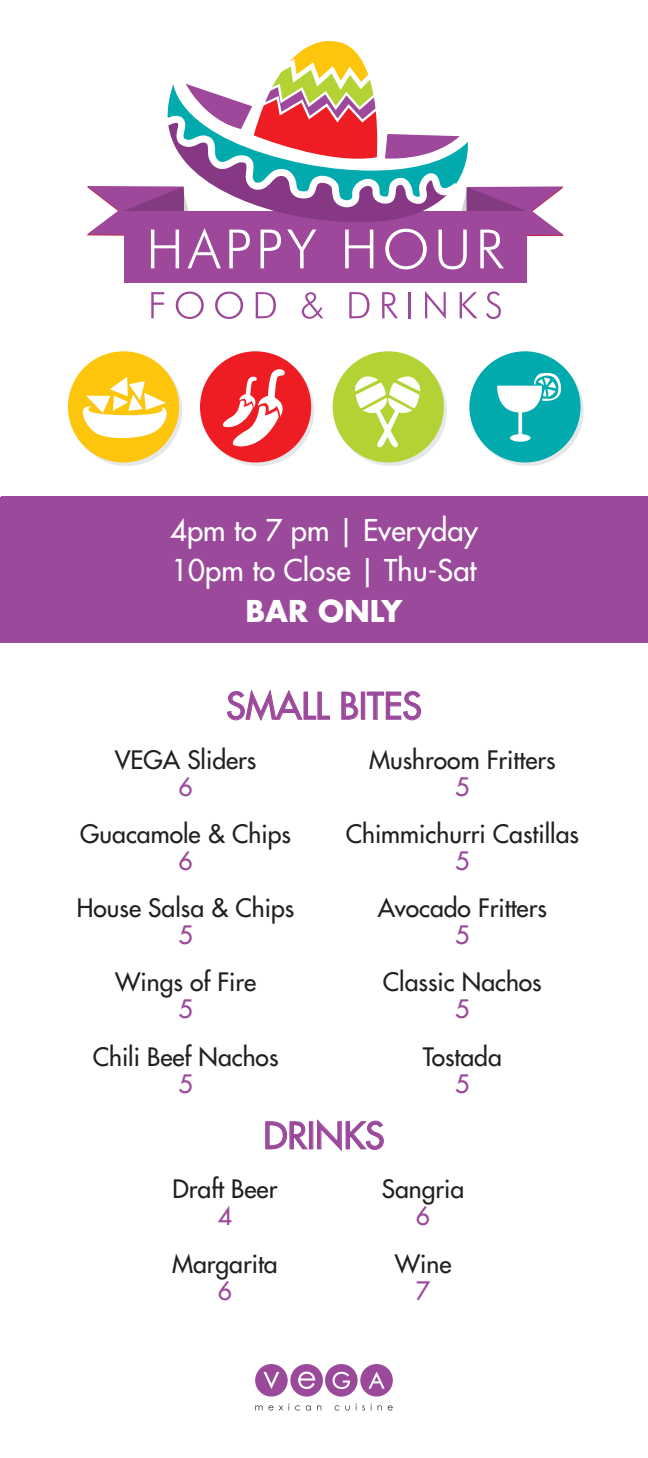
<style>
.page{position:relative;width:648px;height:1458px;background:#fff}
.page>*{position:absolute;margin:0;border:0;box-sizing:border-box;transform-origin:0 0}
.t1{font:36px "Futura";color:#9b499b}
.t2{font:29.25px "Futura";color:#fff}
.t3{font:700 29.25px "Futura";color:#fff}
.t4{font:24.75px "Futura";color:#231f20}
.t5{font:24.75px "Futura";color:#9b499b}
</style>
<div class="page">
<svg style="left:1px;top:269px;width:647px;height:228px"></svg>
<div style="left:124px;top:211px;width:402px;height:71px;background:#9d489b"></div>
<svg style="left:87px;top:41px;width:477px;height:228px"></svg>
<svg style="left:151px;top:292px;width:13px;height:26px"></svg>
<svg style="left:176px;top:292px;width:28px;height:27px"></svg>
<svg style="left:215px;top:292px;width:28px;height:27px"></svg>
<svg style="left:256px;top:292px;width:20px;height:26px"></svg>
<svg style="left:302px;top:292px;width:21px;height:27px"></svg>
<svg style="left:349px;top:292px;width:21px;height:26px"></svg>
<svg style="left:382px;top:292px;width:16px;height:26px"></svg>
<hr style="left:409px;top:292px;width:2px;height:26px;background:#9d489b">
<svg style="left:425px;top:291px;width:21px;height:28px"></svg>
<svg style="left:460px;top:292px;width:18px;height:26px"></svg>
<svg style="left:486px;top:292px;width:15px;height:27px"></svg>
<div style="left:472px;top:355px;width:112px;height:111px;background:#e6e7e9;border-radius:50%"></div>
<div style="left:469px;top:351px;width:112px;height:112px;background:#00aaad;border-radius:50%"></div>
<svg style="left:497px;top:372px;width:65px;height:70px"></svg>
<div style="left:336px;top:355px;width:111px;height:111px;background:#e6e7e9;border-radius:50%"></div>
<div style="left:333px;top:351px;width:111px;height:112px;background:#b3d234;border-radius:50%"></div>
<svg style="left:354px;top:376px;width:67px;height:72px"></svg>
<div style="left:203px;top:355px;width:111px;height:111px;background:#e6e7e9;border-radius:50%"></div>
<div style="left:200px;top:351px;width:111px;height:112px;background:#ee1d23;border-radius:50%"></div>
<svg style="left:222px;top:369px;width:67px;height:83px"></svg>
<div style="left:71px;top:355px;width:111px;height:111px;background:#e6e7e9;border-radius:50%"></div>
<div style="left:68px;top:351px;width:111px;height:112px;background:#fec50d;border-radius:50%"></div>
<svg style="left:74px;top:377px;width:93px;height:63px"></svg>
<div style="left:0;top:497px;width:648px;height:146px;background:#9b499b"></div>
<svg style="left:227px;top:689px;width:103px;height:32px"></svg>
<svg style="left:341px;top:691px;width:17px;height:29px"></svg>
<div style="left:361px;top:692px;width:4px;height:28px;border:1px solid #9b499b"></div>
<svg style="left:367px;top:691px;width:54px;height:30px"></svg>
<svg style="left:265px;top:1121px;width:43px;height:29px"></svg>
<div style="left:309px;top:1121px;width:4px;height:28px;border:1px solid #9b499b"></div>
<svg style="left:317px;top:1119px;width:67px;height:32px"></svg>
<div style="left:255px;top:1364px;width:33px;height:33px;background:#9b499b;border-radius:50%"></div>
<div style="left:290px;top:1364px;width:33px;height:33px;background:#9b499b;border-radius:50%"></div>
<div style="left:325px;top:1364px;width:33px;height:33px;background:#9b499b;border-radius:50%"></div>
<div style="left:360px;top:1364px;width:33px;height:33px;background:#9b499b;border-radius:50%"></div>
<svg style="left:264px;top:1372px;width:15px;height:17px"></svg>
<svg style="left:298px;top:1372px;width:17px;height:17px"></svg>
<svg style="left:333px;top:1372px;width:17px;height:17px"></svg>
<svg style="left:368px;top:1372px;width:17px;height:17px"></svg>
<svg style="left:255px;top:1405px;width:18px;height:6px"></svg>
<svg style="left:279px;top:1404px;width:10px;height:6px"></svg>
<svg style="left:295px;top:1405px;width:5px;height:6px"></svg>
<svg style="left:306px;top:1405px;width:5px;height:6px"></svg>
<svg style="left:317px;top:1405px;width:4px;height:5px"></svg>
<svg style="left:335px;top:1405px;width:4px;height:6px"></svg>
<svg style="left:345px;top:1406px;width:5px;height:5px"></svg>
<svg style="left:356px;top:1404px;width:9px;height:7px"></svg>
<svg style="left:378px;top:1405px;width:4px;height:5px"></svg>
<svg style="left:388px;top:1405px;width:5px;height:6px"></svg>
<p class="t2" style="left:170px;top:512px;width:309px">4pm to 7 pm | Everyday</p>
<p class="t2" style="left:171px;top:552px;width:307px">10pm to Close | Thu-Sat</p>
<p class="t3" style="left:246px;top:591px;width:158px">BAR ONLY</p>
<p class="t1" style="left:226px;top:683px;width:197px">SMALL BITES</p>
<p class="t4" style="left:115px;top:744px;width:143px">VEGA Sliders</p>
<p class="t5" style="left:178px;top:771px;width:16px">6</p>
<p class="t4" style="left:80px;top:818px;width:212px">Guacamole &amp; Chips</p>
<p class="t5" style="left:178px;top:845px;width:16px">6</p>
<p class="t4" style="left:77px;top:893px;width:219px">House Salsa &amp; Chips</p>
<p class="t5" style="left:178px;top:920px;width:16px">5</p>
<p class="t4" style="left:115px;top:967px;width:143px">Wings of Fire</p>
<p class="t5" style="left:178px;top:994px;width:16px">5</p>
<p class="t4" style="left:93px;top:1041px;width:187px">Chili Beef Nachos</p>
<p class="t5" style="left:178px;top:1068px;width:16px">5</p>
<p class="t4" style="left:369px;top:744px;width:188px">Mushroom Fritters</p>
<p class="t5" style="left:455px;top:771px;width:16px">5</p>
<p class="t4" style="left:346px;top:818px;width:235px">Chimmichurri Castillas</p>
<p class="t5" style="left:455px;top:845px;width:16px">5</p>
<p class="t4" style="left:378px;top:893px;width:171px">Avocado Fritters</p>
<p class="t5" style="left:455px;top:920px;width:16px">5</p>
<p class="t4" style="left:383px;top:967px;width:160px">Classic Nachos</p>
<p class="t5" style="left:455px;top:994px;width:16px">5</p>
<p class="t4" style="left:423px;top:1041px;width:80px">Tostada</p>
<p class="t5" style="left:455px;top:1068px;width:16px">5</p>
<p class="t1" style="left:263px;top:1113px;width:123px">DRINKS</p>
<p class="t4" style="left:172px;top:1174px;width:106px">Draft Beer</p>
<p class="t5" style="left:218px;top:1201px;width:16px">4</p>
<p class="t4" style="left:172px;top:1248px;width:107px">Margarita</p>
<p class="t5" style="left:218px;top:1275px;width:16px">6</p>
<p class="t4" style="left:382px;top:1174px;width:84px">Sangria</p>
<p class="t5" style="left:416px;top:1201px;width:16px">6</p>
<p class="t4" style="left:395px;top:1248px;width:58px">Wine</p>
<p class="t5" style="left:416px;top:1275px;width:16px">7</p>
</div>
